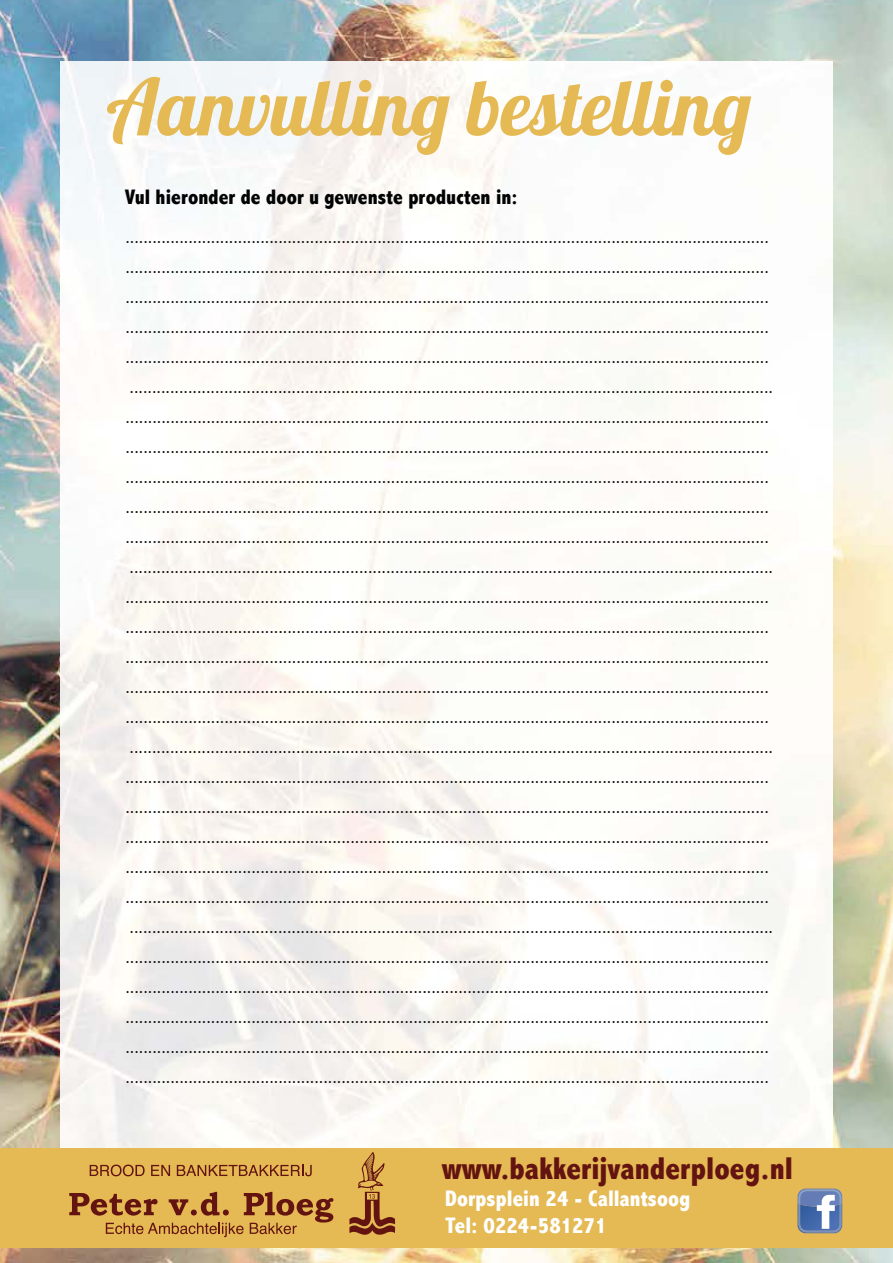
<style>
.page{position:relative;width:893px;height:1263px;background:#fff}
.page>*{position:absolute;margin:0;border:0;box-sizing:border-box;transform-origin:0 0}
.t1{font:800 condensed 31.5px "Abadi MTW04";color:#641410}
.t2{font:800 condensed 22.5px/27px "Abadi MTW04";color:#fff}
.t3{font:800 condensed 21px "Abadi MTW04";color:#010202}
.t4{font:18px/30px "Times";color:#010202}
</style>
<div class="page">
<img style="left:0;top:0;width:893px;height:1263px">
<img style="left:61px;top:62px;width:771px;height:1086px">
<div style="left:0;top:1148px;width:893px;height:99px;background:#e5ba54"></div>
<svg style="left:798px;top:1188px;width:44px;height:45px;background:#7b91ba"></svg>
<svg style="left:107px;top:77px;width:644px;height:78px"></svg>
<svg style="left:90px;top:1164px;width:55px;height:12px"></svg>
<svg style="left:151px;top:1165px;width:19px;height:11px"></svg>
<svg style="left:177px;top:1165px;width:135px;height:11px"></svg>
<svg style="left:69px;top:1192px;width:264px;height:45px"></svg>
<svg style="left:349px;top:1152px;width:46px;height:83px"></svg>
<p class="t3" style="left:125px;top:186px;width:394px">Vul hieronder de door u gewenste producten in:</p>
<p class="t4" style="left:125px;top:220px;width:649px">............................................................................................................................................... ............................................................................................................................................... ............................................................................................................................................... ............................................................................................................................................... ............................................................................................................................................... ............................................................................................................................................... ............................................................................................................................................... ............................................................................................................................................... ............................................................................................................................................... ............................................................................................................................................... ............................................................................................................................................... ............................................................................................................................................... ............................................................................................................................................... ............................................................................................................................................... ............................................................................................................................................... ............................................................................................................................................... ............................................................................................................................................... ............................................................................................................................................... ............................................................................................................................................... ............................................................................................................................................... ............................................................................................................................................... ............................................................................................................................................... ............................................................................................................................................... ............................................................................................................................................... ............................................................................................................................................... ............................................................................................................................................... ............................................................................................................................................... ............................................................................................................................................... ...............................................................................................................................................</p>
<h1 class="t1" style="left:442px;top:1151px;width:353px">www.bakkerijvanderploeg.nl</h1>
<p class="t2" style="left:445px;top:1185px;width:247px">Dorpsplein 24 - Callantsoog<br>Tel: 0224-581271</p>
</div>
